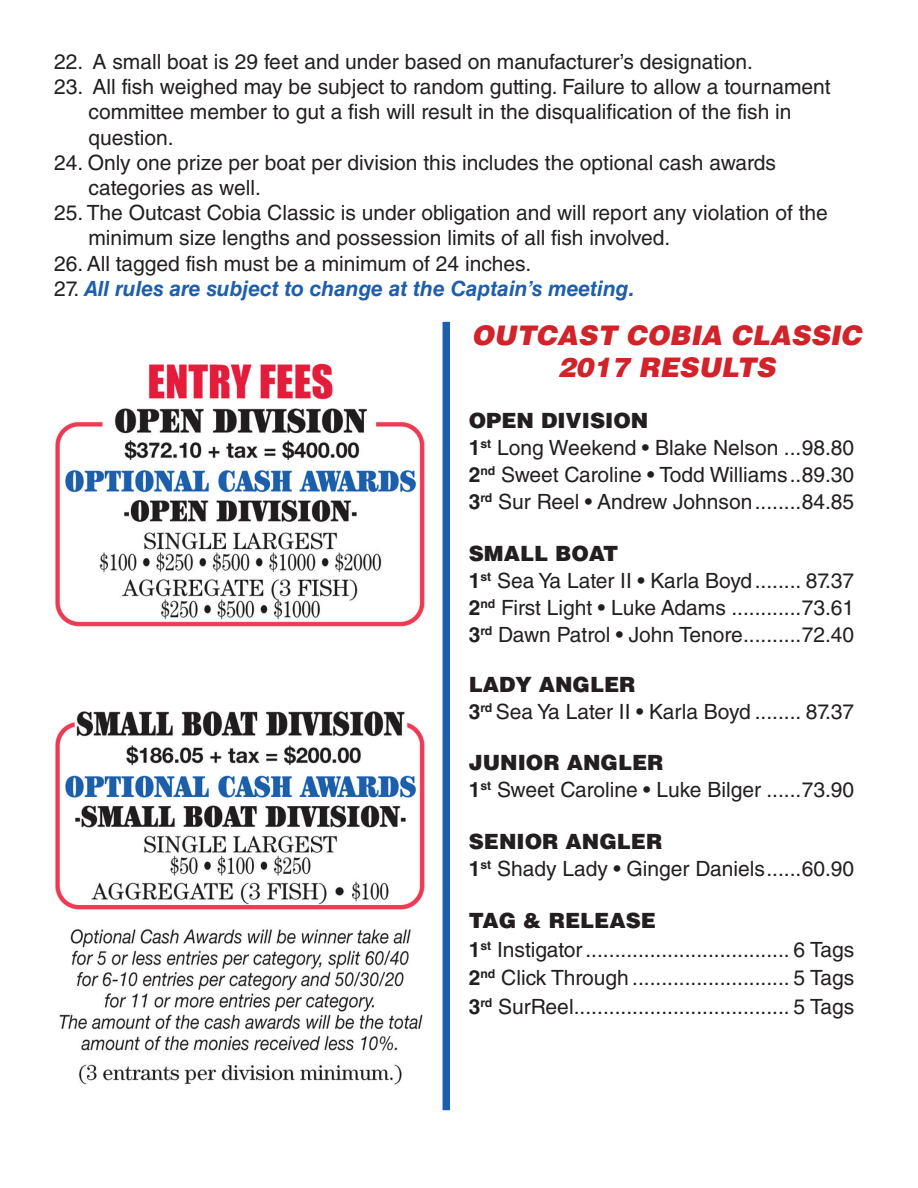
<style>
.page{position:relative;width:918px;height:1188px;background:#fff}
.page>*{position:absolute;margin:0;border:0;box-sizing:border-box;transform-origin:0 0}
.t1{font:italic 900 27px/32.4px "Helvetica LT Std";color:#d1232a;text-align:center}
.t2{font:21px/27px "Helvetica LT Std";color:#231f20}
.t3{font:italic 700 21px "Helvetica LT Std";color:#1d5fab}
.s1{font-weight:400;font-style:normal;color:#231f20}
.s2{font-weight:900}
.s3{font-weight:700}
</style>
<div class="page">
<img style="left:55px;top:363px;width:370px;height:722px">
<div style="left:443px;top:322px;width:7px;height:788px;background:#1d5fab"></div>
<p class="t2" style="left:54px;top:48px;width:701px">22. A small boat is 29 feet and under based on manufacturer’s designation.</p>
<p class="t2" style="left:89px;top:74px;width:744px;line-height:25.2px;text-indent:-35px">23. All fish weighed may be subject to random gutting. Failure to allow a tournament committee member to gut a fish will result in the disqualification of the fish in question.</p>
<p class="t2" style="left:89px;top:150px;width:689px;line-height:25.2px;text-indent:-35px">24. Only one prize per boat per division this includes the optional cash awards categories as well.</p>
<p class="t2" style="left:89px;top:200px;width:741px;line-height:25.2px;text-indent:-35px">25. The Outcast Cobia Classic is under obligation and will report any violation of the minimum size lengths and possession limits of all fish involved.</p>
<p class="t2" style="left:54px;top:250px;width:479px">26. All tagged fish must be a minimum of 24 inches.</p>
<p class="t3" style="left:54px;top:276px;width:582px"><span class="s1">27.</span> All rules are subject to change at the Captain’s meeting.</p>
<p class="t1" style="left:471px;top:319px;width:391px">OUTCAST COBIA CLASSIC<br>2017 RESULTS</p>
<p class="t2" style="left:469px;top:407px;width:387px"><span class="s2">OPEN DIVISION<br></span><span class="s3">1</span><sup>st</sup> Long Weekend • Blake Nelson ...98.80<br><span class="s3">2</span><sup>nd</sup> Sweet Caroline • Todd Williams..89.30<br><span class="s3">3</span><sup>rd</sup> Sur Reel • Andrew Johnson........84.85</p>
<p class="t2" style="left:469px;top:540px;width:387px"><span class="s2">SMALL BOAT<br></span><span class="s3">1</span><sup>st</sup> Sea Ya Later II • Karla Boyd........ 87.37<br><span class="s3">2</span><sup>nd</sup> First Light • Luke Adams ............73.61<br><span class="s3">3</span><sup>rd</sup> Dawn Patrol • John Tenore..........72.40</p>
<p class="t2" style="left:469px;top:671px;width:387px"><span class="s2">LADY ANGLER<br></span><span class="s3">3</span><sup>rd</sup> Sea Ya Later II • Karla Boyd ........ 87.37</p>
<p class="t2" style="left:469px;top:749px;width:387px"><span class="s2">JUNIOR ANGLER<br></span><span class="s3">1</span><sup>st</sup> Sweet Caroline • Luke Bilger ......73.90</p>
<p class="t2" style="left:469px;top:828px;width:387px"><span class="s2">SENIOR ANGLER<br></span><span class="s3">1</span><sup>st</sup> Shady Lady • Ginger Daniels......60.90</p>
<p class="t2" style="left:469px;top:907px;width:387px;line-height:28.5px"><span class="s2">TAG &amp; RELEASE<br></span><span class="s3">1</span><sup>st</sup> Instigator................................... 6 Tags <span class="s3">2</span><sup>nd</sup> Click Through ........................... 5 Tags <span class="s3">3</span><sup>rd</sup> SurReel..................................... 5 Tags</p>
</div>
